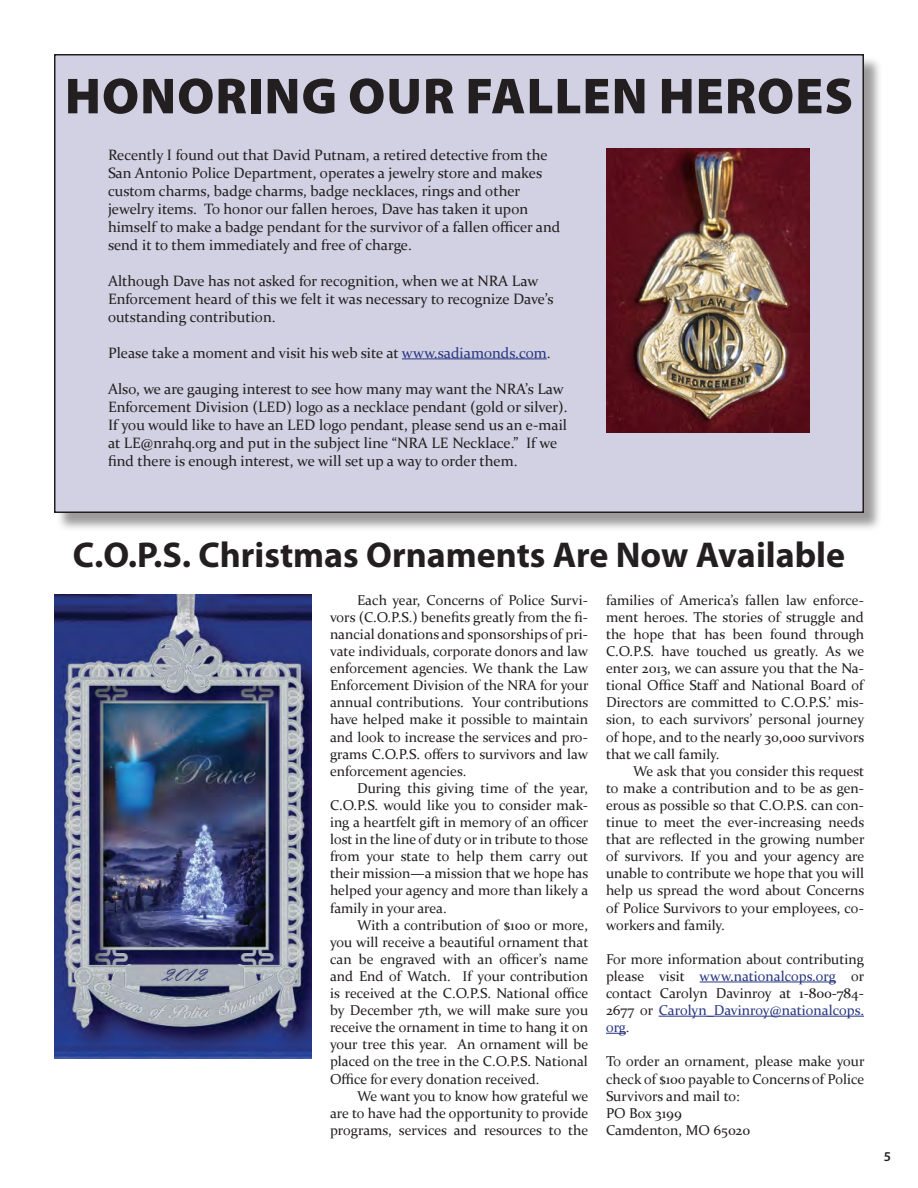
<style>
.page{position:relative;width:918px;height:1188px;background:#fff}
.page>*{position:absolute;margin:0;border:0;box-sizing:border-box;transform-origin:0 0}
.t1{font:900 51px "Myriad Pro";letter-spacing:.02em;color:#231f20}
.t2{font:700 36px "Myriad Pro";color:#231f20}
.t3{font:15px/18px "Constantia";color:#231f20}
.t4{font:14.25px/17.1px "Constantia";color:#231f20;text-align:justify}
.t5{font:600 13.5px "Myriad Pro";color:#231f20}
.s1{color:#283681}
</style>
<div class="page">
<div style="left:56px;top:56px;width:827px;height:476px;background:#231f20;opacity:.45"></div>
<div style="left:55px;top:55px;width:808px;height:457px;background:#d2d1e3"></div>
<div style="left:54px;top:54px;width:810px;height:459px;border:2px solid #231f20"></div>
<img style="left:54px;top:594px;width:258px;height:465px">
<hr style="left:700px;top:982px;width:136px;height:1px;background:#283681">
<hr style="left:659px;top:1016px;width:205px;height:1px;background:#283681">
<svg style="left:606px;top:1033px;width:20px;height:1px"></svg>
<hr style="left:402px;top:359px;width:145px;height:1px;background:#283681">
<img style="left:606px;top:148px;width:204px;height:284px">
<h1 class="t1" style="left:65px;top:62px;width:74px">HONOR</h1>
<h1 class="t1" style="left:248px;top:62px;width:275px">ING OUR FALLEN</h1>
<h1 class="t1" style="left:659px;top:62px;width:69px">HEROES</h1>
<p class="t3" style="left:108px;top:145px;width:454px">Recently I found out that David Putnam, a retired detective from the San Antonio Police Department, operates a jewelry store and makes custom charms, badge charms, badge necklaces, rings and other jewelry items. To honor our fallen heroes, Dave has taken it upon himself to make a badge pendant for the survivor of a fallen officer and send it to them immediately and free of charge.</p>
<p class="t3" style="left:108px;top:271px;width:447px">Although Dave has not asked for recognition, when we at NRA Law<br>Enforcement heard of this we felt it was necessary to recognize Dave’s outstanding contribution.</p>
<p class="t3" style="left:108px;top:343px;width:444px">Please take a moment and visit his web site at <span class="s1">www.sadiamonds.com</span>.</p>
<p class="t3" style="left:108px;top:379px;width:461px">Also, we are gauging interest to see how many may want the NRA’s Law Enforcement Division (LED) logo as a necklace pendant (gold or silver).<br>If you would like to have an LED logo pendant, please send us an e-mail at LE@nrahq.org and put in the subject line “NRA LE Necklace.” If we find there is enough interest, we will set up a way to order them.</p>
<h2 class="t2" style="left:73px;top:531px;width:774px">C.O.P.S. Christmas Ornaments Are Now Available</h2>
<p class="t4" style="left:606px;top:591px;width:260px">families of America’s fallen law enforce&shy;ment heroes. The stories of struggle and the hope that has been found through C.O.P.S. have touched us greatly. As we enter 2013, we can assure you that the Na&shy;tional Office Staff and National Board of Directors are committed to C.O.P.S.’ mis&shy;sion, to each survivors’ personal journey of hope, and to the nearly 30,000 survivors that we call family.</p>
<p class="t4" style="left:606px;top:762px;width:260px;text-indent:27px">We ask that you consider this request to make a contribution and to be as gen&shy;erous as possible so that C.O.P.S. can con&shy;tinue to meet the ever-increasing needs that are reflected in the growing number of survivors. If you and your agency are unable to contribute we hope that you will help us spread the word about Concerns of Police Survivors to your employees, co&shy;workers and family.</p>
<p class="t4" style="left:606px;top:950px;width:260px">For more information about contributing please visit <span class="s1">www.nationalcops.org</span> or contact Carolyn Davinroy at 1-800-784- 2677 or <span class="s1">Carolyn_Davinroy@nationalcops. org</span>.</p>
<p class="t4" style="left:606px;top:1052px;width:260px;text-align:left">To order an ornament, please make your check of $100 payable to Concerns of Police<br>Survivors and mail to:<br>PO Box 3199<br>Camdenton, MO 65020</p>
<p class="t4" style="left:330px;top:591px;width:260px;text-indent:27px">Each year, Concerns of Police Survi&shy;vors (C.O.P.S.) benefits greatly from the fi&shy;nancial donations and sponsorships of pri&shy;vate individuals, corporate donors and law enforcement agencies. We thank the Law Enforcement Division of the NRA for your annual contributions. Your contributions have helped make it possible to maintain and look to increase the services and pro&shy;grams C.O.P.S. offers to survivors and law enforcement agencies.</p>
<p class="t4" style="left:330px;top:779px;width:260px;text-indent:27px">During this giving time of the year, C.O.P.S. would like you to consider mak&shy;ing a heartfelt gift in memory of an officer lost in the line of duty or in tribute to those from your state to help them carry out their mission—a mission that we hope has helped your agency and more than likely a family in your area.</p>
<p class="t4" style="left:330px;top:916px;width:260px;text-indent:27px">With a contribution of $100 or more, you will receive a beautiful ornament that can be engraved with an officer’s name and End of Watch. If your contribution is received at the C.O.P.S. National office by December 7th, we will make sure you receive the ornament in time to hang it on your tree this year. An ornament will be placed on the tree in the C.O.P.S. National Office for every donation received.</p>
<p class="t4" style="left:330px;top:1087px;width:260px;text-indent:27px">We want you to know how grateful we are to have had the opportunity to provide programs, services and resources to the</p>
<p class="t5" style="left:884px;top:1148px;width:9px">5</p>
</div>
